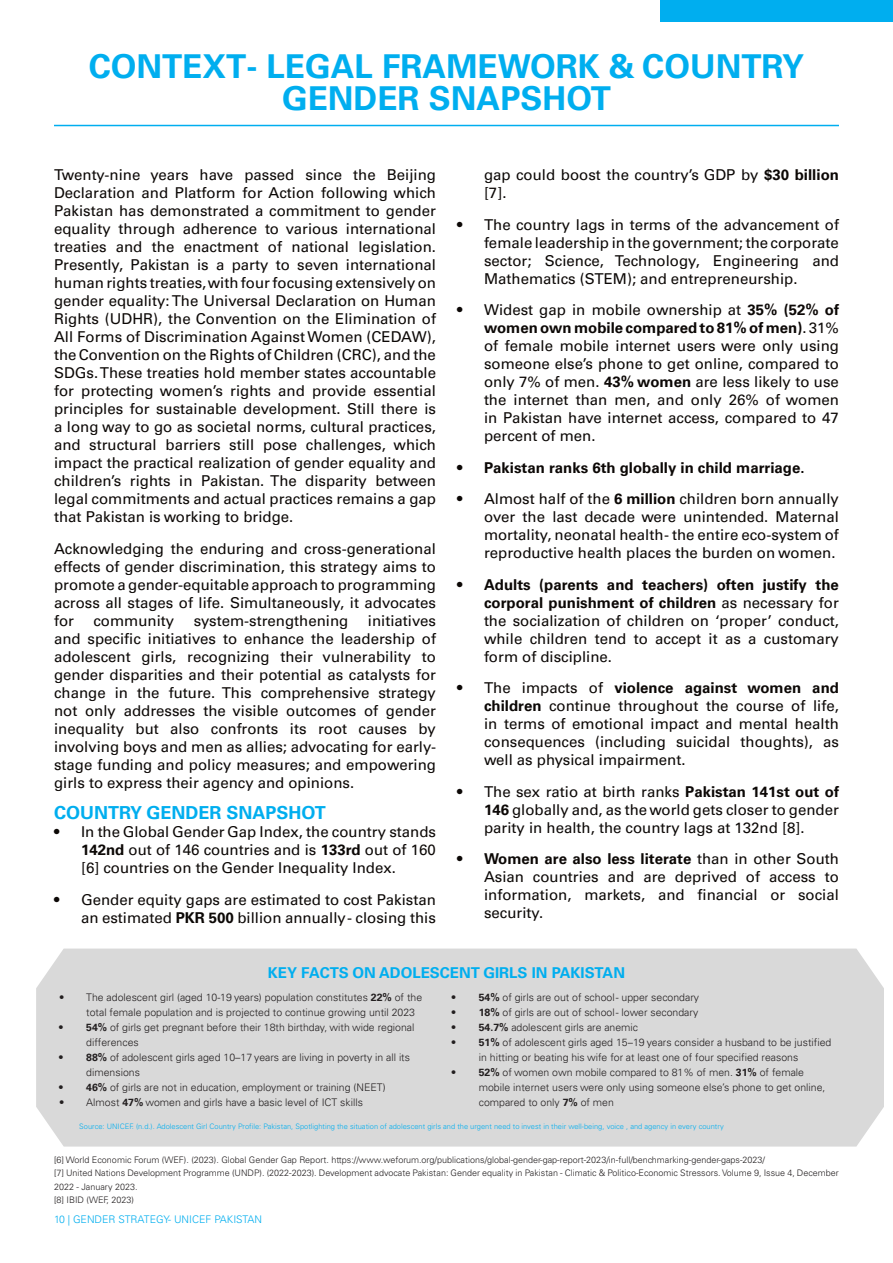
<style>
.page{position:relative;width:893px;height:1263px;background:#fff}
.page>*{position:absolute;margin:0;border:0;box-sizing:border-box;transform-origin:0 0}
.Heading{font:700 33px/31.5px "Univers";color:#00aeef;text-align:center}
.Subheading{font:700 18px "Univers";color:#00aeef}
.Paragraph{font:15px/18px "Univers";color:#0c0806;text-align:justify}
.t1{font:700 15px "Univers";color:#0c0806}
.t2{font:700 15px "Univers";color:#00aeef}
.t3{font:300 10.5px/15px "Univers";color:#231f20}
.t4{font:300 10.5px "Univers LT Std";color:#00aeef}
.t5{font:300 9px/13.5px "Univers LT Std";color:#231f20}
.t6{font:300 7.5px "Univers LT Std";color:#00aeef}
.s1{font-weight:700}
</style>
<div class="page">
<div style="left:660px;top:0;width:233px;height:22px;background:#00aeef"></div>
<hr style="left:54px;top:125px;width:785px;height:1px;background:#00aeef">
<div style="left:36px;top:948px;width:848px;height:198px;background:#d9d9d9"></div>
<p class="Heading" style="left:89px;top:51px;width:717px">CONTEXT- LEGAL FRAMEWORK &amp; COUNTRY<br>GENDER SNAPSHOT</p>
<p class="Paragraph" style="left:54px;top:166px;width:383px">Twenty-nine years have passed since the Beijing Declaration and Platform for Action following which Pakistan has demonstrated a commitment to gender equality through adherence to various international treaties and the enactment of national legislation.<br>Presently, Pakistan is a party to seven international human rights treaties, with four focusing extensively on gender equality: The Universal Declaration on Human Rights (UDHR), the Convention on the Elimination of All Forms of Discrimination Against Women (CEDAW), the Convention on the Rights of Children (CRC), and the SDGs. These treaties hold member states accountable for protecting women’s rights and provide essential principles for sustainable development. Still there is a long way to go as societal norms, cultural practices, and structural barriers still pose challenges, which impact the practical realization of gender equality and children’s rights in Pakistan. The disparity between legal commitments and actual practices remains a gap that Pakistan is working to bridge.</p>
<p class="Paragraph" style="left:54px;top:539px;width:383px">Acknowledging the enduring and cross-generational effects of gender discrimination, this strategy aims to promote a gender-equitable approach to programming across all stages of life. Simultaneously, it advocates for</p>
<p class="Paragraph" style="left:93px;top:611px;width:82px">community</p>
<p class="Paragraph" style="left:194px;top:611px;width:156px">system-strengthening</p>
<p class="Paragraph" style="left:54px;top:611px;width:383px;text-indent:314px">initiatives and specific initiatives to enhance the leadership of adolescent girls, recognizing their vulnerability to gender disparities and their potential as catalysts for change in the future. This comprehensive strategy not only addresses the visible outcomes of gender inequality but also confronts its root causes by involving boys and men as allies; advocating for early&shy;stage funding and policy measures; and empowering girls to express their agency and opinions.</p>
<p class="Subheading" style="left:54px;top:802px;width:273px">COUNTRY GENDER SNAPSHOT</p>
<p class="Paragraph" style="left:81px;top:823px;width:356px;text-indent:-27px">• In the Global Gender Gap Index, the country stands <span class="s1">142nd</span> out of 146 countries and is <span class="s1">133rd</span> out of 160 [6] countries on the Gender Inequality Index.</p>
<p class="Paragraph" style="left:54px;top:890px;width:383px;text-align:right">• Gender equity gaps are estimated to cost Pakistan an estimated <span class="s1">PKR 500</span> billion annually - closing this</p>
<p class="Paragraph" style="left:484px;top:166px;width:356px">gap could boost the country’s GDP by <span class="s1">$30 billion </span>[7].</p>
<p class="Paragraph" style="left:484px;top:215px;width:356px;text-indent:-27px">• The country lags in terms of the advancement of female leadership in the government; the corporate sector; Science, Technology, Engineering and Mathematics (STEM); and entrepreneurship.</p>
<p class="Paragraph" style="left:484px;top:301px;width:356px;text-indent:-27px">• Widest gap in mobile ownership at <span class="s1">35% (52% of women own mobile compared to 81% of men)</span>. 31% of female mobile internet users were only using someone else’s phone to get online, compared to only 7% of men. <span class="s1">43% women</span> are less likely to use the internet than men, and only 26% of women in Pakistan have internet access, compared to 47 percent of men.</p>
<p class="t1" style="left:457px;top:458px;width:349px">• Pakistan ranks 6th globally in child marriage.</p>
<p class="Paragraph" style="left:484px;top:490px;width:356px;text-indent:-27px">• Almost half of the <span class="s1">6 million</span> children born annually over the last decade were unintended. Maternal mortality, neonatal health - the entire eco-system of reproductive health places the burden on women.</p>
<p class="Paragraph" style="left:484px;top:575px;width:356px;text-indent:-27px"><span class="s1">• Adults (parents and teachers) often justify the corporal punishment of children</span> as necessary for the socialization of children on ‘proper’ conduct, while children tend to accept it as a customary form of discipline.</p>
<p class="Paragraph" style="left:484px;top:679px;width:356px;text-indent:-27px">• The impacts of <span class="s1">violence against women and children</span> continue throughout the course of life, in terms of emotional impact and mental health consequences (including suicidal thoughts), as well as physical impairment.</p>
<p class="Paragraph" style="left:484px;top:782px;width:356px;text-indent:-27px">• The sex ratio at birth ranks <span class="s1">Pakistan 141st out of 146</span> globally and, as the world gets closer to gender parity in health, the country lags at 132nd [8].</p>
<p class="Paragraph" style="left:484px;top:850px;width:356px;text-indent:-27px"><span class="s1">• Women are also less literate</span> than in other South Asian countries and are deprived of access to information, markets, and financial or social security.</p>
<p class="t2" style="left:268px;top:964px;width:359px">KEY FACTS ON ADOLESCENT GIRLS IN PAKISTAN</p>
<p class="t3" style="left:86px;top:990px;width:337px;text-indent:-27px">• The adolescent girl (aged 10-19 years) population constitutes <span class="s1">22%</span> of the total female population and is projected to continue growing until 2023</p>
<p class="t3" style="left:86px;top:1020px;width:330px;text-indent:-27px"><span class="s1">• 54%</span> of girls get pregnant before their 18th birthday, with wide regional differences</p>
<p class="t3" style="left:86px;top:1050px;width:325px;text-indent:-27px"><span class="s1">• 88%</span> of adolescent girls aged 10–17 years are living in poverty in all its dimensions</p>
<p class="t3" style="left:59px;top:1080px;width:328px"><span class="s1">• 46%</span> of girls are not in education, employment or training (NEET)</p>
<p class="t3" style="left:59px;top:1095px;width:305px">• Almost <span class="s1">47%</span> women and girls have a basic level of ICT skills</p>
<p class="t3" style="left:452px;top:990px;width:249px"><span class="s1">• 54%</span> of girls are out of school - upper secondary</p>
<p class="t3" style="left:452px;top:1005px;width:248px"><span class="s1">• 18%</span> of girls are out of school - lower secondary</p>
<p class="t3" style="left:452px;top:1020px;width:188px"><span class="s1">• 54.7%</span> adolescent girls are anemic</p>
<p class="t3" style="left:452px;top:1035px;width:381px;text-align:center"><span class="s1">• 51%</span> of adolescent girls aged 15–19 years consider a husband to be justified in hitting or beating his wife for at least one of four specified reasons</p>
<p class="t3" style="left:479px;top:1065px;width:348px;text-indent:-27px"><span class="s1">• 52%</span> of women own mobile compared to 81% of men. <span class="s1">31%</span> of female mobile internet users were only using someone else’s phone to get online, compared to only <span class="s1">7%</span> of men</p>
<p class="t6" style="left:79px;top:1122px;width:646px">Source: UNICEF. (n.d.). Adolescent Girl Country Profile: Pakistan, Spotlighting the situation of adolescent girls and the urgent need to invest in their well-being, voice , and agency in every country</p>
<p class="t5" style="left:54px;top:1153px;width:713px">[6] World Economic Forum (WEF). (2023). Global Gender Gap Report. https://www.weforum.org/publications/global-gender-gap-report-2023/in-full/benchmarking-gender-gaps-2023/</p>
<p class="t5" style="left:54px;top:1166px;width:786px">[7] United Nations Development Programme (UNDP). (2022-2023). Development advocate Pakistan: Gender equality in Pakistan - Climatic &amp; Politico-Economic Stressors. Volume 9, Issue 4, December<br>2022 - January 2023.</p>
<p class="t5" style="left:54px;top:1193px;width:82px">[8] IBID (WEF, 2023)</p>
<p class="t4" style="left:54px;top:1213px;width:210px">10 | GENDER STRATEGY- UNICEF PAKISTAN</p>
</div>
